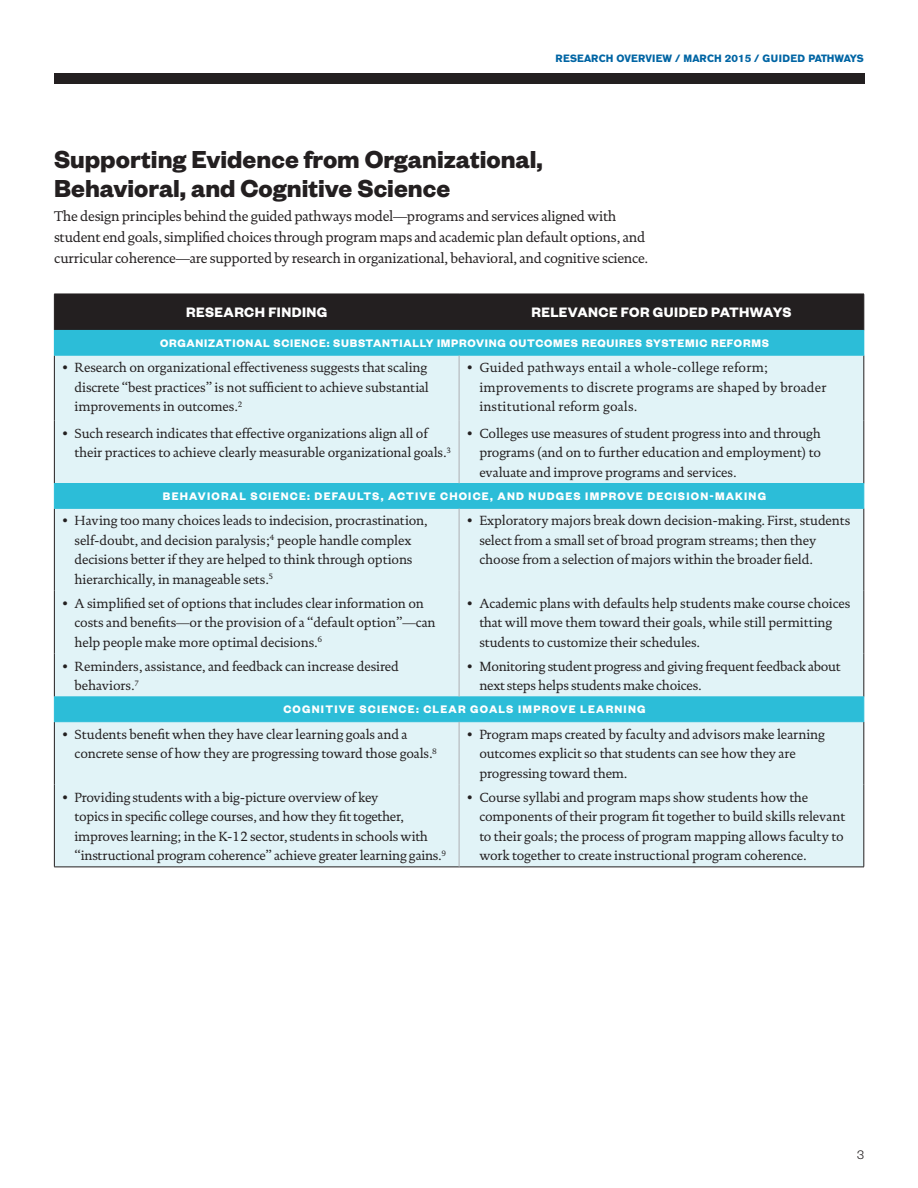
<style>
.page{position:relative;width:918px;height:1188px;background:#fff}
.page>*{position:absolute;margin:0;border:0;box-sizing:border-box;transform-origin:0 0}
.t1{font:700 27px/28.5px "Founders Grotesk";color:#231f20}
.t2{font:700 15px "Founders Grotesk";letter-spacing:.03em;color:#fff}
.t3{font:14.25px/21px "DTL Documenta TOT";letter-spacing:-.02em;color:#231f20}
.t4{font:13.5px/19.5px "DTL Documenta TOT";letter-spacing:-.01em;color:#231f20}
.t5{font:13.5px/19.5px "DTL Documenta TOT";letter-spacing:.01em;color:#231f20}
.t6{font:300 13.5px "Founders Grotesk";color:#231f20}
.t7{font:700 12px "Founders Grotesk";letter-spacing:.095em;color:#fff}
.t8{font:700 12px "Founders Grotesk";letter-spacing:.06em;color:#fff}
.t9{font:700 10.5px "AG Old Face";color:#0065a4}
</style>
<div class="page">
<div style="left:54px;top:73px;width:810px;height:11px;background:#231f20"></div>
<div style="left:55px;top:356px;width:809px;height:511px;background:#e1f3f7"></div>
<svg style="left:55px;top:484px;width:809px;height:237px;background:#bce7f0"></svg>
<hr style="left:864px;top:294px;width:1px;height:36px;background:#231f20">
<hr style="left:54px;top:355px;width:1px;height:66px;background:#231f20">
<hr style="left:864px;top:355px;width:1px;height:66px;background:#231f20">
<hr style="left:54px;top:421px;width:1px;height:62px;background:#231f20">
<hr style="left:864px;top:421px;width:1px;height:62px;background:#231f20">
<hr style="left:54px;top:509px;width:1px;height:82px;background:#231f20">
<hr style="left:864px;top:509px;width:1px;height:82px;background:#231f20">
<hr style="left:54px;top:591px;width:1px;height:63px;background:#231f20">
<hr style="left:864px;top:591px;width:1px;height:63px;background:#231f20">
<hr style="left:54px;top:654px;width:1px;height:43px;background:#231f20">
<hr style="left:864px;top:654px;width:1px;height:43px;background:#231f20">
<hr style="left:54px;top:722px;width:1px;height:63px;background:#231f20">
<hr style="left:864px;top:722px;width:1px;height:63px;background:#231f20">
<hr style="left:54px;top:785px;width:1px;height:82px;background:#231f20">
<hr style="left:864px;top:785px;width:1px;height:82px;background:#231f20">
<hr style="left:54px;top:867px;width:405px;height:1px;background:#231f20">
<hr style="left:459px;top:867px;width:405px;height:1px;background:#231f20">
<hr style="left:54px;top:355px;width:405px;height:1px;background:#2cbdd8">
<hr style="left:459px;top:355px;width:405px;height:1px;background:#2cbdd8">
<hr style="left:54px;top:483px;width:405px;height:1px;background:#2cbdd8">
<hr style="left:459px;top:483px;width:405px;height:1px;background:#2cbdd8">
<hr style="left:54px;top:508px;width:405px;height:1px;background:#2cbdd8">
<hr style="left:459px;top:508px;width:405px;height:1px;background:#2cbdd8">
<svg style="left:54px;top:294px;width:810px;height:61px;background:#265f6b"></svg>
<svg style="left:54px;top:484px;width:1px;height:24px"></svg>
<svg style="left:863px;top:484px;width:1px;height:24px"></svg>
<hr style="left:54px;top:697px;width:405px;height:1px;background:#2cbdd8">
<hr style="left:459px;top:697px;width:405px;height:1px;background:#2cbdd8">
<hr style="left:54px;top:721px;width:405px;height:1px;background:#2cbdd8">
<hr style="left:459px;top:721px;width:405px;height:1px;background:#2cbdd8">
<svg style="left:54px;top:698px;width:1px;height:23px"></svg>
<svg style="left:863px;top:698px;width:1px;height:23px"></svg>
<hr style="left:459px;top:355px;width:1px;height:66px;background:#aeafb3">
<hr style="left:459px;top:421px;width:1px;height:62px;background:#aeafb3">
<hr style="left:459px;top:509px;width:1px;height:82px;background:#aeafb3">
<hr style="left:459px;top:591px;width:1px;height:63px;background:#aeafb3">
<hr style="left:459px;top:654px;width:1px;height:43px;background:#aeafb3">
<hr style="left:459px;top:722px;width:1px;height:63px;background:#aeafb3">
<hr style="left:459px;top:785px;width:1px;height:82px;background:#aeafb3">
<p class="t9" style="left:555px;top:52px;width:310px">RESEARCH OVERVIEW / MARCH 2015 / GUIDED PATHWAYS</p>
<h1 class="t1" style="left:54px;top:144px;width:490px">Supporting Evidence from Organizational,<br>Behavioral, and Cognitive Science</h1>
<p class="t3" style="left:54px;top:206px;width:596px">The design principles behind the guided pathways model—programs and services aligned with student end goals, simplified choices through program maps and academic plan default options, and curricular coherence—are supported by research in organizational, behavioral, and cognitive science.</p>
<p class="t2" style="left:186px;top:303px;width:143px">RESEARCH FINDING</p>
<p class="t2" style="left:531px;top:303px;width:262px">RELEVANCE FOR GUIDED PATHWAYS</p>
<p class="t8" style="left:160px;top:335px;width:610px">ORGANIZATIONAL SCIENCE: SUBSTANTIALLY IMPROVING OUTCOMES REQUIRES SYSTEMIC REFORMS</p>
<p class="t4" style="left:75px;top:358px;width:356px;text-indent:-14px">• Research on organizational effectiveness suggests that scaling discrete “best practices” is not sufficient to achieve substantial improvements in outcomes.<sup>2</sup></p>
<p class="t5" style="left:479px;top:358px;width:349px;text-indent:-14px">• Guided pathways entail a whole-college reform; improvements to discrete programs are shaped by broader institutional reform goals.</p>
<p class="t4" style="left:75px;top:423px;width:378px;text-indent:-14px">• Such research indicates that effective organizations align all of their practices to achieve clearly measurable organizational goals.<sup>3</sup></p>
<p class="t4" style="left:479px;top:423px;width:343px;text-align:justify;text-indent:-14px">• Colleges use measures of student progress into and through programs (and on to further education and employment) to evaluate and improve programs and services.</p>
<p class="t7" style="left:163px;top:488px;width:605px">BEHAVIORAL SCIENCE: DEFAULTS, ACTIVE CHOICE, AND NUDGES IMPROVE DECISION-MAKING</p>
<p class="t4" style="left:75px;top:511px;width:355px;text-indent:-14px">• Having too many choices leads to indecision, procrastination, self-doubt, and decision paralysis;<sup>4</sup> people handle complex decisions better if they are helped to think through options hierarchically, in manageable sets.<sup>5</sup></p>
<p class="t4" style="left:479px;top:511px;width:373px;text-indent:-14px">• Exploratory majors break down decision-making. First, students select from a small set of broad program streams; then they choose from a selection of majors within the broader field.</p>
<p class="t4" style="left:75px;top:593px;width:363px;text-indent:-14px">• A simplified set of options that includes clear information on costs and benefits—or the provision of a “default option”—can help people make more optimal decisions.<sup>6</sup></p>
<p class="t4" style="left:479px;top:593px;width:373px;text-indent:-14px">• Academic plans with defaults help students make course choices that will move them toward their goals, while still permitting students to customize their schedules.</p>
<p class="t4" style="left:75px;top:656px;width:326px;text-indent:-14px">• Reminders, assistance, and feedback can increase desired behaviors.<sup>7</sup></p>
<p class="t4" style="left:479px;top:656px;width:363px;text-indent:-14px">• Monitoring student progress and giving frequent feedback about next steps helps students make choices.</p>
<p class="t7" style="left:283px;top:702px;width:364px">COGNITIVE SCIENCE: CLEAR GOALS IMPROVE LEARNING</p>
<p class="t4" style="left:75px;top:724px;width:364px;text-indent:-14px">• Students benefit when they have clear learning goals and a concrete sense of how they are progressing toward those goals.<sup>8</sup></p>
<p class="t4" style="left:479px;top:724px;width:347px;text-indent:-14px">• Program maps created by faculty and advisors make learning outcomes explicit so that students can see how they are progressing toward them.</p>
<p class="t4" style="left:75px;top:787px;width:373px;text-indent:-14px">• Providing students with a big-picture overview of key<br>topics in specific college courses, and how they fit together, improves learning; in the K-12 sector, students in schools with “instructional program coherence” achieve greater learning gains.<sup>9</sup></p>
<p class="t4" style="left:479px;top:787px;width:367px;text-indent:-14px">• Course syllabi and program maps show students how the components of their program fit together to build skills relevant to their goals; the process of program mapping allows faculty to work together to create instructional program coherence.</p>
<p class="t6" style="left:857px;top:1146px;width:8px">3</p>
</div>
